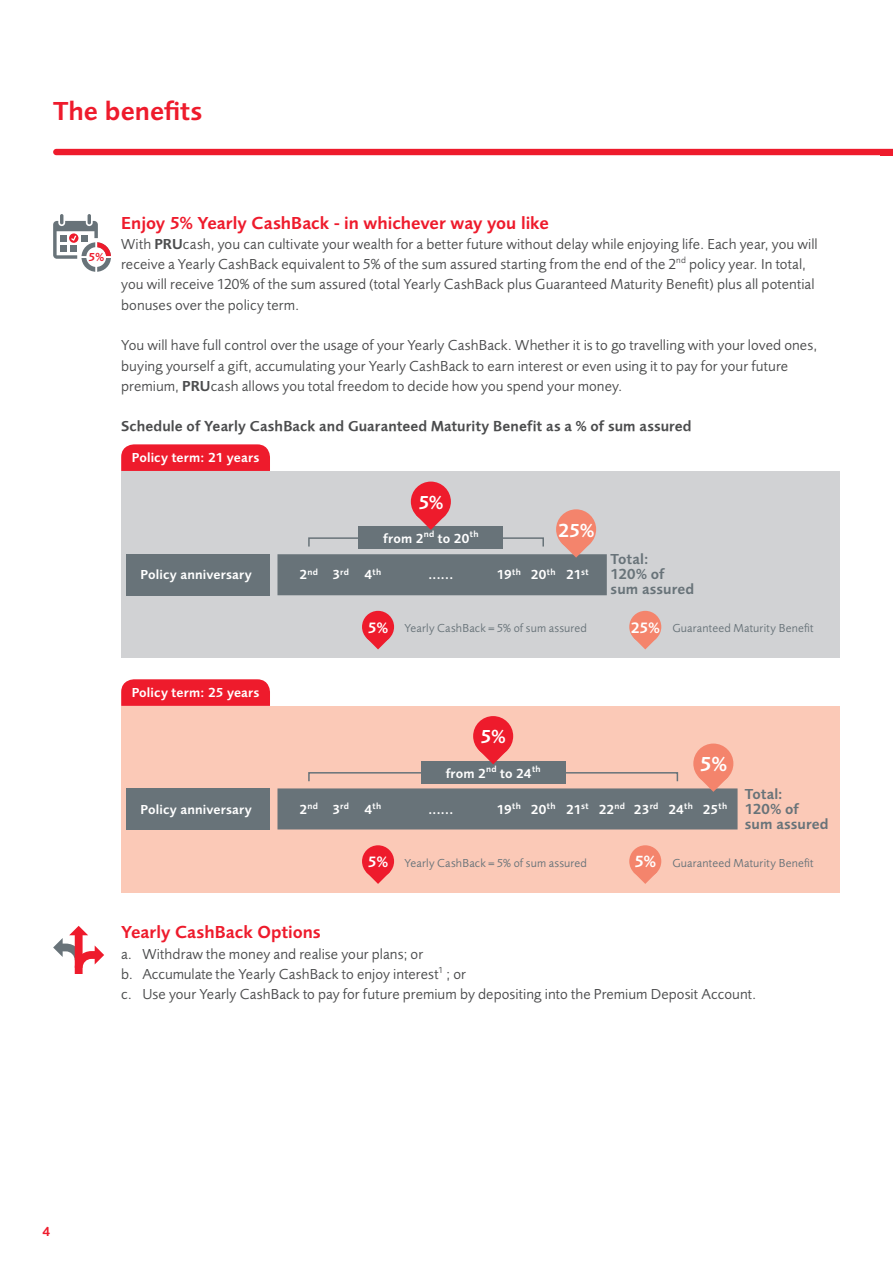
<style>
.page{position:relative;width:893px;height:1263px;background:#fff}
.page>*{position:absolute;margin:0;border:0;box-sizing:border-box;transform-origin:0 0}
.t1{font:600 27px "Pru Sans";color:#ee1b2c}
.t2{font:600 21px "Pru Sans";color:#fff}
.t3{font:600 19.5px "Pru Sans";color:#fff}
.t4{font:600 18px "Pru Sans";color:#ee1b2c}
.t5{font:600 16.8px "Pru Sans";color:#fff}
.t6{font:600 15.6px "Pru Sans";color:#fff}
.t7{font:15px/20.2px "Pru Sans";letter-spacing:.005em;color:#4b4c4d}
.t8{font:600 15px "Pru Sans Normal";letter-spacing:.01em;color:#4b4c4d}
.t9{font:600 15px/15px "Pru Sans";letter-spacing:.005em;color:#687379}
.t10{font:600 13.5px "Pru Sans";letter-spacing:.01em;color:#fff}
.t11{font:600 13.5px "Pru Sans";color:#ee1b2c}
.t12{font:12px "Pru Sans";letter-spacing:.015em;color:#687379}
.t13{font:600 12px "Pru Sans";color:#ee1b2c}
.t14{font:600 9px "Pru Sans";letter-spacing:.025em;color:#fff}
.s1{font-weight:600}
.s2{font-size:13.5px}
</style>
<div class="page">
<div style="left:53px;top:149px;width:827px;height:6px;background:#ee1b2c"></div>
<svg style="left:53px;top:926px;width:51px;height:48px"></svg>
<svg style="left:53px;top:214px;width:58px;height:58px"></svg>
<div style="left:121px;top:471px;width:719px;height:187px;background:#d1d2d4"></div>
<div style="left:126px;top:554px;width:144px;height:41px;background:#687379"></div>
<svg style="left:121px;top:444px;width:149px;height:27px;background:#e23"></svg>
<div style="left:308px;top:537px;width:236px;height:10px;border:2px solid #687379"></div>
<div style="left:358px;top:527px;width:145px;height:22px;background:#687379"></div>
<div style="left:556px;top:509px;width:40px;height:40px;background:#f4846c;border-radius:50%"></div>
<svg style="left:277px;top:543px;width:330px;height:52px"></svg>
<div style="left:629px;top:611px;width:32px;height:32px;background:#f4846c;border-radius:50%"></div>
<svg style="left:633px;top:637px;width:24px;height:12px"></svg>
<div style="left:411px;top:482px;width:40px;height:40px;background:#ee1b2c;border-radius:50%"></div>
<svg style="left:416px;top:515px;width:30px;height:15px"></svg>
<div style="left:362px;top:611px;width:32px;height:32px;background:#ee1b2c;border-radius:50%"></div>
<svg style="left:366px;top:637px;width:24px;height:12px"></svg>
<div style="left:121px;top:706px;width:719px;height:187px;background:#fbc9b7"></div>
<div style="left:126px;top:788px;width:144px;height:41px;background:#687379"></div>
<svg style="left:121px;top:679px;width:149px;height:27px;background:#e23"></svg>
<div style="left:308px;top:772px;width:370px;height:10px;border:2px solid #687379"></div>
<div style="left:421px;top:762px;width:145px;height:22px;background:#687379"></div>
<div style="left:693px;top:743px;width:40px;height:41px;background:#f4846c;border-radius:50%"></div>
<svg style="left:277px;top:777px;width:461px;height:52px"></svg>
<div style="left:629px;top:845px;width:32px;height:32px;background:#f4846c;border-radius:50%"></div>
<svg style="left:633px;top:872px;width:24px;height:12px"></svg>
<div style="left:473px;top:716px;width:40px;height:40px;background:#ee1b2c;border-radius:50%"></div>
<svg style="left:478px;top:749px;width:30px;height:15px"></svg>
<div style="left:362px;top:845px;width:32px;height:32px;background:#ee1b2c;border-radius:50%"></div>
<svg style="left:366px;top:872px;width:24px;height:12px"></svg>
<div style="left:880px;top:149px;width:13px;height:6px;background:#ee1b2c"></div>
<h1 class="t1" style="left:53px;top:95px;width:151px">The benefits</h1>
<p class="t13" style="left:88px;top:250px;width:17px">5%</p>
<p class="t4" style="left:121px;top:212px;width:429px">Enjoy 5% Yearly CashBack - in whichever way you like</p>
<p class="t7" style="left:121px;top:234px;width:698px">With <span class="s1">PRU</span>cash, you can cultivate your wealth for a better future without delay while enjoying life. Each year, you will receive a Yearly CashBack equivalent to 5% of the sum assured starting from the end of the 2<sup>nd</sup> policy year. In total, you will receive 120% of the sum assured (total Yearly CashBack plus Guaranteed Maturity Benefit) plus all potential bonuses over the policy term.</p>
<p class="t7" style="left:121px;top:335px;width:697px">You will have full control over the usage of your Yearly CashBack. Whether it is to go travelling with your loved ones, buying yourself a gift, accumulating your Yearly CashBack to earn interest or even using it to pay for your future premium, <span class="s1">PRU</span>cash allows you total freedom to decide how you spend your money.</p>
<p class="t8" style="left:121px;top:417px;width:572px">Schedule of Yearly CashBack and Guaranteed Maturity Benefit as a % of sum assured</p>
<p class="t10" style="left:132px;top:450px;width:129px">Policy term: 21 years</p>
<p class="t10" style="left:141px;top:567px;width:113px">Policy anniversary</p>
<h3 class="t3" style="left:418px;top:491px;width:27px">5%</h3>
<p class="t10" style="left:383px;top:530px;width:97px">from 2<sup>nd</sup> to 20<sup>th</sup></p>
<h3 class="t3" style="left:558px;top:519px;width:38px">25%</h3>
<p class="t14" style="left:299px;top:567px;width:20px"><span class="s2">2</span>nd</p>
<p class="t10" style="left:497px;top:567px;width:26px">19<sup>th</sup></p>
<p class="t14" style="left:332px;top:567px;width:18px"><span class="s2">3</span>rd</p>
<p class="t10" style="left:531px;top:567px;width:26px">20<sup>th</sup></p>
<p class="t14" style="left:364px;top:567px;width:18px"><span class="s2">4</span>th</p>
<p class="t10" style="left:428px;top:567px;width:27px">......</p>
<p class="t10" style="left:566px;top:567px;width:24px">21<sup>st</sup></p>
<p class="t9" style="left:611px;top:552px;width:85px">Total:<br>120% of sum assured</p>
<p class="t6" style="left:368px;top:618px;width:22px">5%</p>
<p class="t6" style="left:631px;top:618px;width:31px">25%</p>
<p class="t12" style="left:404px;top:621px;width:184px">Yearly CashBack = 5% of sum assured</p>
<p class="t12" style="left:672px;top:621px;width:143px">Guaranteed Maturity Benefit</p>
<p class="t10" style="left:132px;top:685px;width:129px">Policy term: 25 years</p>
<p class="t10" style="left:141px;top:801px;width:113px">Policy anniversary</p>
<h3 class="t3" style="left:481px;top:725px;width:27px">5%</h3>
<p class="t10" style="left:446px;top:765px;width:96px">from 2<sup>nd</sup> to 24<sup>th</sup></p>
<h2 class="t2" style="left:700px;top:752px;width:28px">5%</h2>
<p class="t14" style="left:299px;top:801px;width:20px"><span class="s2">2</span>nd</p>
<p class="t10" style="left:497px;top:801px;width:26px">19<sup>th</sup></p>
<p class="t10" style="left:599px;top:801px;width:28px">22<sup>nd</sup></p>
<p class="t10" style="left:668px;top:801px;width:26px">24<sup>th</sup></p>
<p class="t14" style="left:332px;top:801px;width:18px"><span class="s2">3</span>rd</p>
<p class="t10" style="left:531px;top:801px;width:26px">20<sup>th</sup></p>
<p class="t10" style="left:634px;top:801px;width:26px">23<sup>rd</sup></p>
<p class="t10" style="left:703px;top:801px;width:26px">25<sup>th</sup></p>
<p class="t14" style="left:364px;top:801px;width:18px"><span class="s2">4</span>th</p>
<p class="t10" style="left:428px;top:801px;width:27px">......</p>
<p class="t10" style="left:566px;top:801px;width:24px">21<sup>st</sup></p>
<p class="t9" style="left:745px;top:786px;width:85px">Total:<br>120% of sum assured</p>
<p class="t6" style="left:368px;top:853px;width:22px">5%</p>
<p class="t5" style="left:634px;top:852px;width:23px">5%</p>
<p class="t12" style="left:404px;top:856px;width:184px">Yearly CashBack = 5% of sum assured</p>
<p class="t12" style="left:672px;top:856px;width:143px">Guaranteed Maturity Benefit</p>
<p class="t4" style="left:121px;top:922px;width:201px">Yearly CashBack Options</p>
<p class="t7" style="left:121px;top:943px;width:637px">a. Withdraw the money and realise your plans; or<br>b. Accumulate the Yearly CashBack to enjoy interest<sup>1</sup> ; or<br>c. Use your Yearly CashBack to pay for future premium by depositing into the Premium Deposit Account.</p>
<p class="t11" style="left:43px;top:1224px;width:9px">4</p>
</div>
